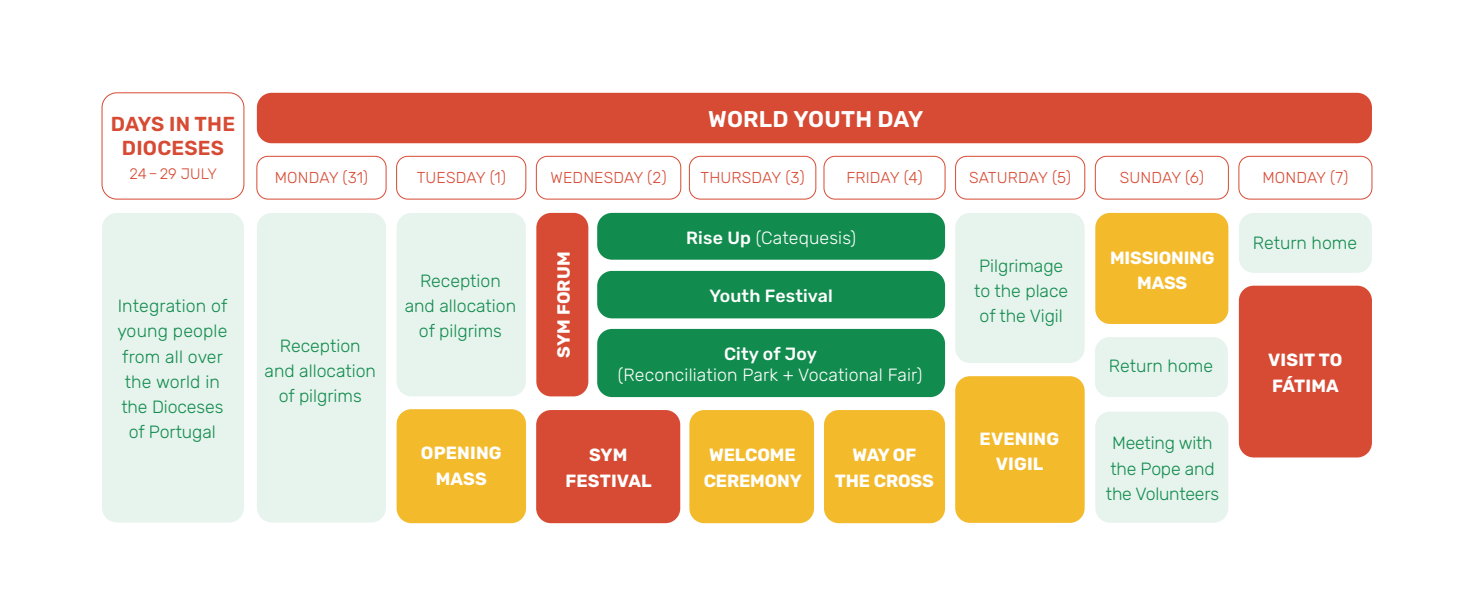
<style>
.page{position:relative;width:1474px;height:616px;background:#fff}
.page>*{position:absolute;margin:0;border:0;box-sizing:border-box;transform-origin:0 0}
.t1{font:600 22.75px "Rubik";letter-spacing:.01em;color:#fff}
.t2{font:600 20.12px "Rubik";letter-spacing:.01em;color:#d74a33}
.t3{font:300 17.68px/25.2px "Rubik";color:#128c4e;text-align:center}
.t4{font:700 17.68px/25.2px "Rubik";letter-spacing:-.005em;color:#fff;text-align:center}
.t5{font:300 17.68px "Rubik";letter-spacing:.01em;color:#fff}
.t6{font:500 17.68px "Rubik";letter-spacing:.01em;color:#fff}
.t7{font:300 15.75px "Rubik";letter-spacing:.01em;color:#d74a33}
.t8{font:300 15.22px "Rubik";color:#d74a33}
.s1{font-weight:500}
</style>
<div class="page">
<div style="left:396px;top:156px;width:130px;height:43px;border:1px solid #d74a33;border-radius:11px"></div>
<div style="left:257px;top:156px;width:129px;height:43px;border:1px solid #d74a33;border-radius:11px"></div>
<div style="left:536px;top:156px;width:145px;height:43px;border:1px solid #d74a33;border-radius:11px"></div>
<div style="left:689px;top:156px;width:127px;height:43px;border:1px solid #d74a33;border-radius:11px"></div>
<div style="left:823px;top:156px;width:122px;height:43px;border:1px solid #d74a33;border-radius:11px"></div>
<div style="left:955px;top:156px;width:130px;height:43px;border:1px solid #d74a33;border-radius:11px"></div>
<div style="left:1095px;top:156px;width:133px;height:43px;border:1px solid #d74a33;border-radius:11px"></div>
<div style="left:257px;top:93px;width:1114px;height:50px;background:#d74a33;border-radius:15px"></div>
<div style="left:102px;top:92px;width:142px;height:107px;border:1px solid #d74a33;border-radius:15px"></div>
<div style="left:102px;top:213px;width:142px;height:309px;background:#e7f3ed;border-radius:15px"></div>
<div style="left:597px;top:213px;width:348px;height:46px;background:#128c4e;border-radius:15px"></div>
<div style="left:396px;top:213px;width:130px;height:183px;background:#e7f3ed;border-radius:15px"></div>
<div style="left:257px;top:213px;width:129px;height:309px;background:#e7f3ed;border-radius:15px"></div>
<div style="left:1095px;top:213px;width:133px;height:110px;background:#f3ba2c;border-radius:15px"></div>
<div style="left:955px;top:213px;width:129px;height:149px;background:#e7f3ed;border-radius:15px"></div>
<div style="left:1238px;top:213px;width:133px;height:59px;background:#e7f3ed;border-radius:15px"></div>
<div style="left:1094px;top:337px;width:133px;height:59px;background:#e7f3ed;border-radius:15px"></div>
<div style="left:1095px;top:411px;width:133px;height:111px;background:#e7f3ed;border-radius:15px"></div>
<div style="left:597px;top:270px;width:348px;height:48px;background:#128c4e;border-radius:15px"></div>
<div style="left:597px;top:328px;width:348px;height:68px;background:#128c4e;border-radius:15px"></div>
<div style="left:396px;top:409px;width:130px;height:113px;background:#f3ba2c;border-radius:15px"></div>
<div style="left:536px;top:409px;width:144px;height:113px;background:#d74a33;border-radius:15px"></div>
<div style="left:1238px;top:285px;width:133px;height:172px;background:#d74a33;border-radius:15px"></div>
<div style="left:689px;top:409px;width:125px;height:113px;background:#f3ba2c;border-radius:15px"></div>
<div style="left:824px;top:409px;width:121px;height:113px;background:#f3ba2c;border-radius:15px"></div>
<div style="left:955px;top:376px;width:129px;height:146px;background:#f3ba2c;border-radius:15px"></div>
<div style="left:1238px;top:156px;width:134px;height:43px;border:1px solid #d74a33;border-radius:11px"></div>
<div style="left:536px;top:213px;width:52px;height:183px;background:#d74a33;border-radius:15px"></div>
<p class="t2" style="left:111px;top:112px;width:126px">DAYS IN THE</p>
<p class="t1" style="left:708px;top:106px;width:216px">WORLD YOUTH DAY</p>
<p class="t2" style="left:122px;top:137px;width:104px">DIOCESES</p>
<p class="t8" style="left:129px;top:165px;width:89px">24–29 JULY</p>
<p class="t7" style="left:275px;top:168px;width:95px">MONDAY (31)</p>
<p class="t7" style="left:416px;top:168px;width:91px">TUESDAY (1)</p>
<p class="t7" style="left:550px;top:168px;width:118px">WEDNESDAY (2)</p>
<p class="t7" style="left:700px;top:168px;width:106px">THURSDAY (3)</p>
<p class="t7" style="left:846px;top:168px;width:78px">FRIDAY (4)</p>
<p class="t7" style="left:969px;top:168px;width:103px">SATURDAY (5)</p>
<p class="t7" style="left:1119px;top:168px;width:86px">SUNDAY (6)</p>
<p class="t3" style="left:117px;top:293px;width:112px">Integration of young people from all over the world in the Dioceses of Portugal</p>
<p class="t3" style="left:264px;top:333px;width:113px">Reception and allocation of pilgrims</p>
<p class="t3" style="left:405px;top:268px;width:113px">Reception and allocation of pilgrims</p>
<p class="t4" style="left:551px;top:357px;width:108px;rotate:-90deg">SYM FORUM</p>
<p class="t5" style="left:686px;top:227px;width:171px"><span class="s1">Rise Up</span> (Catequesis)</p>
<p class="t6" style="left:709px;top:286px;width:125px">Youth Festival</p>
<p class="t6" style="left:724px;top:343px;width:94px">City of Joy</p>
<p class="t5" style="left:618px;top:364px;width:306px">(Reconciliation Park + Vocational Fair)</p>
<p class="t4" style="left:421px;top:440px;width:82px">OPENING<br>MASS</p>
<p class="t4" style="left:565px;top:442px;width:88px">SYM<br>FESTIVAL</p>
<p class="t4" style="left:703px;top:442px;width:99px">WELCOME<br>CEREMONY</p>
<p class="t4" style="left:834px;top:442px;width:101px">WAY OF<br>THE CROSS</p>
<p class="t3" style="left:974px;top:253px;width:95px">Pilgrimage to the place of the Vigil</p>
<p class="t4" style="left:979px;top:426px;width:81px">EVENING<br>VIGIL</p>
<p class="t4" style="left:1110px;top:245px;width:106px">MISSIONING<br>MASS</p>
<p class="t3" style="left:1108px;top:353px;width:106px">Return home</p>
<p class="t3" style="left:1105px;top:430px;width:115px">Meeting with the Pope and the Volunteers</p>
<p class="t7" style="left:1262px;top:168px;width:88px">MONDAY (7)</p>
<p class="t3" style="left:1252px;top:230px;width:106px">Return home</p>
<p class="t4" style="left:1268px;top:348px;width:76px;text-align:left">VISIT TO<br>FÁTIMA</p>
</div>
